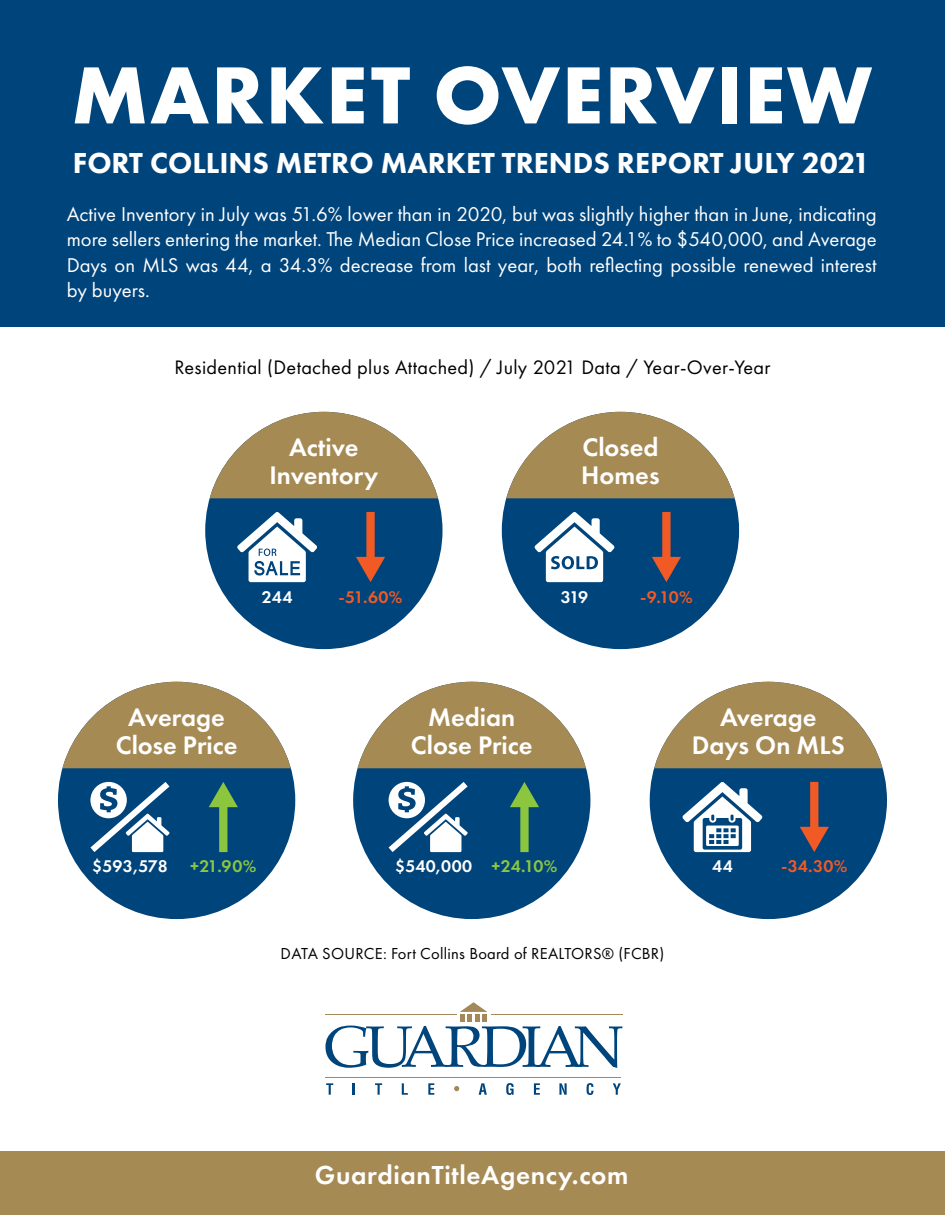
<style>
.page{position:relative;width:945px;height:1215px;background:#fff}
.page>*{position:absolute;margin:0;border:0;box-sizing:border-box;transform-origin:0 0}
.t1{font:700 84px "Futura PT";letter-spacing:.02em;color:#fff}
.t2{font:800 30px "Futura PT";color:#fff}
.t3{font:600 27px "Futura PT";letter-spacing:.025em;color:#fff}
.t4{font:600 26.4px/27.9px "Futura PT";color:#fff;text-align:center}
.t5{font:20.7px/25.5px "Futura PT";color:#fff;text-align:justify}
.t6{font:20.25px "Futura PT";letter-spacing:.015em;color:#000}
.t7{font:600 17.55px "Futura PT";color:#fff}
.t8{font:600 17.55px "Futura PT";color:#f15a24}
.t9{font:600 17.55px "Futura PT";color:#8cc63f}
.t10{font:16.5px "Futura PT";letter-spacing:.015em;color:#000}
.s1{color:#8cc63f}
</style>
<div class="page">
<div style="left:0;top:0;width:945px;height:327px;background:#00447c"></div>
<div style="left:502px;top:412px;width:237px;height:237px;background:#00447c;border-radius:50%"></div>
<svg style="left:506px;top:412px;width:229px;height:86px"></svg>
<svg style="left:652px;top:512px;width:29px;height:70px"></svg>
<svg style="left:534px;top:512px;width:81px;height:70px"></svg>
<div style="left:565px;top:558px;width:6px;height:9px;background:#fff;border-radius:50%"></div>
<div style="left:58px;top:682px;width:237px;height:237px;background:#00447c;border-radius:50%"></div>
<svg style="left:62px;top:682px;width:229px;height:86px"></svg>
<svg style="left:209px;top:782px;width:29px;height:70px"></svg>
<svg style="left:90px;top:782px;width:80px;height:70px"></svg>
<div style="left:353px;top:682px;width:237px;height:237px;background:#00447c;border-radius:50%"></div>
<svg style="left:358px;top:682px;width:228px;height:86px"></svg>
<svg style="left:510px;top:782px;width:29px;height:70px"></svg>
<svg style="left:389px;top:782px;width:79px;height:70px"></svg>
<div style="left:650px;top:682px;width:237px;height:237px;background:#00447c;border-radius:50%"></div>
<svg style="left:654px;top:682px;width:229px;height:86px"></svg>
<svg style="left:800px;top:782px;width:29px;height:70px"></svg>
<svg style="left:682px;top:782px;width:81px;height:70px"></svg>
<svg style="left:454px;top:1086px;width:5px;height:5px"></svg>
<svg style="left:325px;top:1002px;width:297px;height:66px"></svg>
<hr style="left:326px;top:1077px;width:295px;height:1px;background:#a38859">
<svg style="left:326px;top:1083px;width:7px;height:12px"></svg>
<svg style="left:353px;top:1084px;width:2px;height:11px"></svg>
<svg style="left:375px;top:1083px;width:7px;height:12px"></svg>
<svg style="left:402px;top:1083px;width:6px;height:12px"></svg>
<svg style="left:428px;top:1083px;width:6px;height:12px"></svg>
<svg style="left:534px;top:1083px;width:6px;height:12px"></svg>
<svg style="left:559px;top:1083px;width:8px;height:12px"></svg>
<svg style="left:587px;top:1083px;width:6px;height:12px"></svg>
<svg style="left:613px;top:1083px;width:8px;height:12px"></svg>
<svg style="left:479px;top:1083px;width:8px;height:12px"></svg>
<svg style="left:506px;top:1083px;width:8px;height:12px"></svg>
<div style="left:205px;top:412px;width:238px;height:237px;background:#00447c;border-radius:50%"></div>
<svg style="left:210px;top:412px;width:228px;height:86px"></svg>
<svg style="left:237px;top:512px;width:80px;height:70px"></svg>
<svg style="left:356px;top:512px;width:29px;height:70px"></svg>
<div style="left:0;top:1152px;width:945px;height:63px;background:#a68a54"></div>
<h1 class="t1" style="left:71px;top:41px;width:802px">MARKET OVERVIEW</h1>
<h2 class="t2" style="left:73px;top:144px;width:799px">FORT COLLINS METRO MARKET TRENDS REPORT JULY 2021</h2>
<p class="t5" style="left:67px;top:201px;width:812px">Active Inventory in July was 51.6% lower than in 2020, but was slightly higher than in June, indicating more sellers entering the market. The Median Close Price increased 24.1% to $540,000, and Average Days on MLS was 44, a 34.3% decrease from last year, both reflecting possible renewed interest by buyers.</p>
<p class="t6" style="left:174px;top:355px;width:598px">Residential (Detached plus Attached) / July 2021 Data / Year-Over-Year</p>
<p class="t4" style="left:270px;top:433px;width:110px">Active<br>Inventory</p>
<p class="t7" style="left:262px;top:586px;width:32px">244</p>
<p class="t8" style="left:339px;top:586px;width:66px">-51.60%</p>
<p class="t4" style="left:581px;top:433px;width:80px;text-align:left">Closed<br>Homes</p>
<p class="t7" style="left:561px;top:586px;width:29px">319</p>
<p class="t8" style="left:640px;top:586px;width:54px">-9.10%</p>
<p class="t4" style="left:116px;top:703px;width:123px">Average<br>Close Price</p>
<p class="t4" style="left:411px;top:703px;width:123px">Median<br>Close Price</p>
<p class="t4" style="left:692px;top:703px;width:154px">Average<br>Days On MLS</p>
<p class="t7" style="left:92px;top:856px;width:77px">$593,578</p>
<p class="t9" style="left:190px;top:856px;width:68px">+21.90%</p>
<p class="t7" style="left:395px;top:856px;width:164px">$540,000 <span class="s1">+24.10%</span></p>
<p class="t10" style="left:281px;top:943px;width:385px">DATA SOURCE: Fort Collins Board of REALTORS® (FCBR)</p>
<p class="t7" style="left:712px;top:856px;width:22px">44</p>
<p class="t8" style="left:781px;top:856px;width:68px">-34.30%</p>
<h3 class="t3" style="left:315px;top:1158px;width:315px">GuardianTitleAgency.com</h3>
</div>
